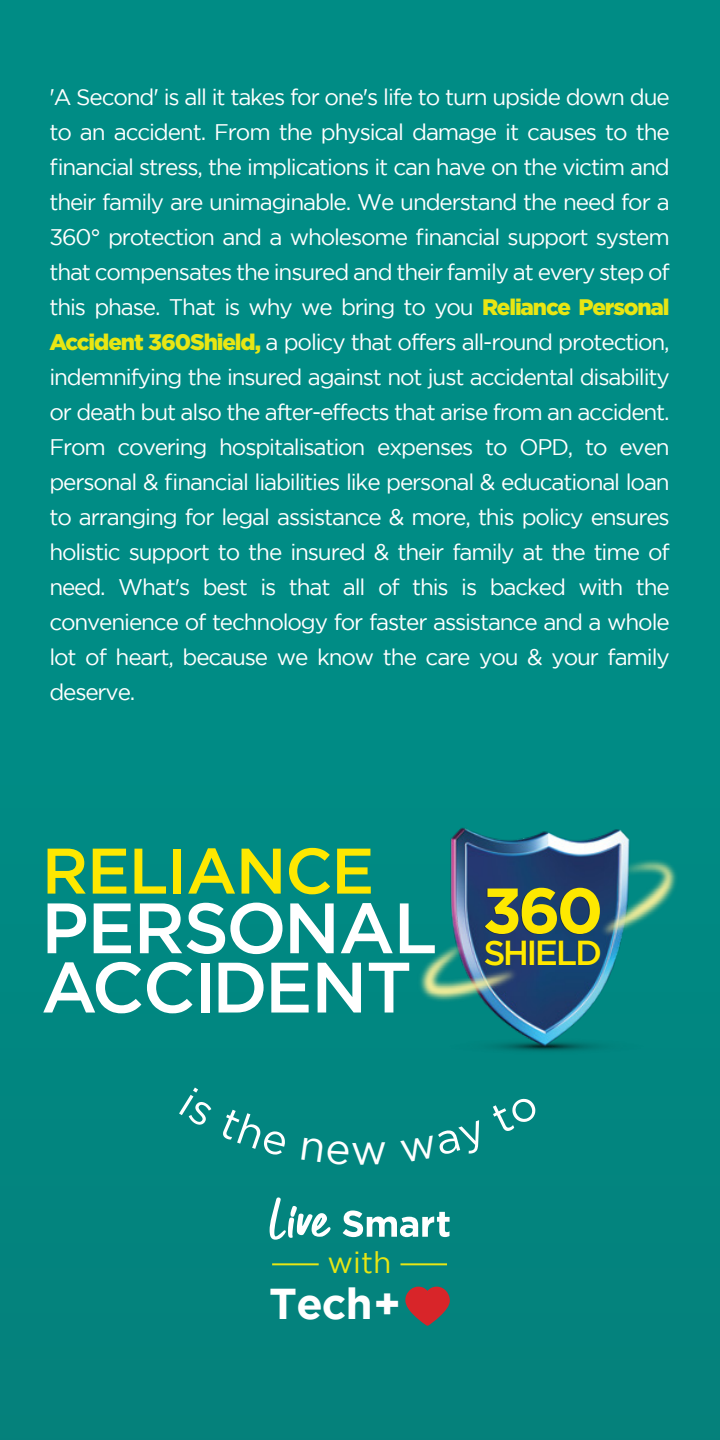
<style>
.page{position:relative;width:720px;height:1440px;background:#008c85}
.page>*{position:absolute;margin:0;border:0;box-sizing:border-box;transform-origin:0 0}
.t1{font:500 71.25px/59.2px "Gotham";letter-spacing:-.02em;color:#fff}
.t2{font:500 64.25px "Gotham";letter-spacing:-.02em;color:#fee800}
.t3{font:700 64px "Gotham";color:#fee800}
.t4{font:700 43px "Gotham";color:#fff}
.t5{font:500 34.75px "Gotham";letter-spacing:-.08em;color:#fee800}
.t6{font:29.75px "Gotham";color:#e8e613}
.t7{font:22.5px/35px "Gotham";letter-spacing:-.05em;color:#fff;text-align:justify}
.s1{font-weight:900;color:#e8e613}
</style>
<div class="page">
<svg style="left:405px;top:1287px;width:45px;height:39px"></svg>
<svg style="left:270px;top:1197px;width:61px;height:43px"></svg>
<svg style="left:343px;top:1210px;width:107px;height:27px"></svg>
<hr style="left:272px;top:1263px;width:47px;height:2px;background:#e8e613">
<hr style="left:400px;top:1263px;width:47px;height:2px;background:#e8e613">
<img style="left:614px;top:829px;width:63px;height:99px">
<img style="left:419px;top:830px;width:210px;height:223px">
<p class="t7" style="left:49px;top:79px;width:622px">'A Second' is all it takes for one's life to turn upside down due to an accident. From the physical damage it causes to the financial stress, the implications it can have on the victim and their family are unimaginable. We understand the need for a 360° protection and a wholesome financial support system that compensates the insured and their family at every step of this phase. That is why we bring to you <span class="s1">Reliance Personal Accident 360Shield,</span> a policy that offers all-round protection, indemnifying the insured against not just accidental disability or death but also the after-effects that arise from an accident.<br>From covering hospitalisation expenses to OPD, to even personal &amp; financial liabilities like personal &amp; educational loan to arranging for legal assistance &amp; more, this policy ensures holistic support to the insured &amp; their family at the time of need. What's best is that all of this is backed with the convenience of technology for faster assistance and a whole lot of heart, because we know the care you &amp; your family deserve.</p>
<h2 class="t2" style="left:42px;top:834px;width:334px">RELIANCE</h2>
<h1 class="t1" style="left:41px;top:897px;width:398px">PERSONAL<br>ACCIDENT</h1>
<h3 class="t3" style="left:482px;top:874px;width:122px">360</h3>
<h3 class="t5" style="left:484px;top:933px;width:120px">SHIELD</h3>
<h3 class="t6" style="left:328px;top:1246px;width:65px">with</h3>
<h3 class="t4" style="left:269px;top:1279px;width:133px">Tech+</h3>
</div>
